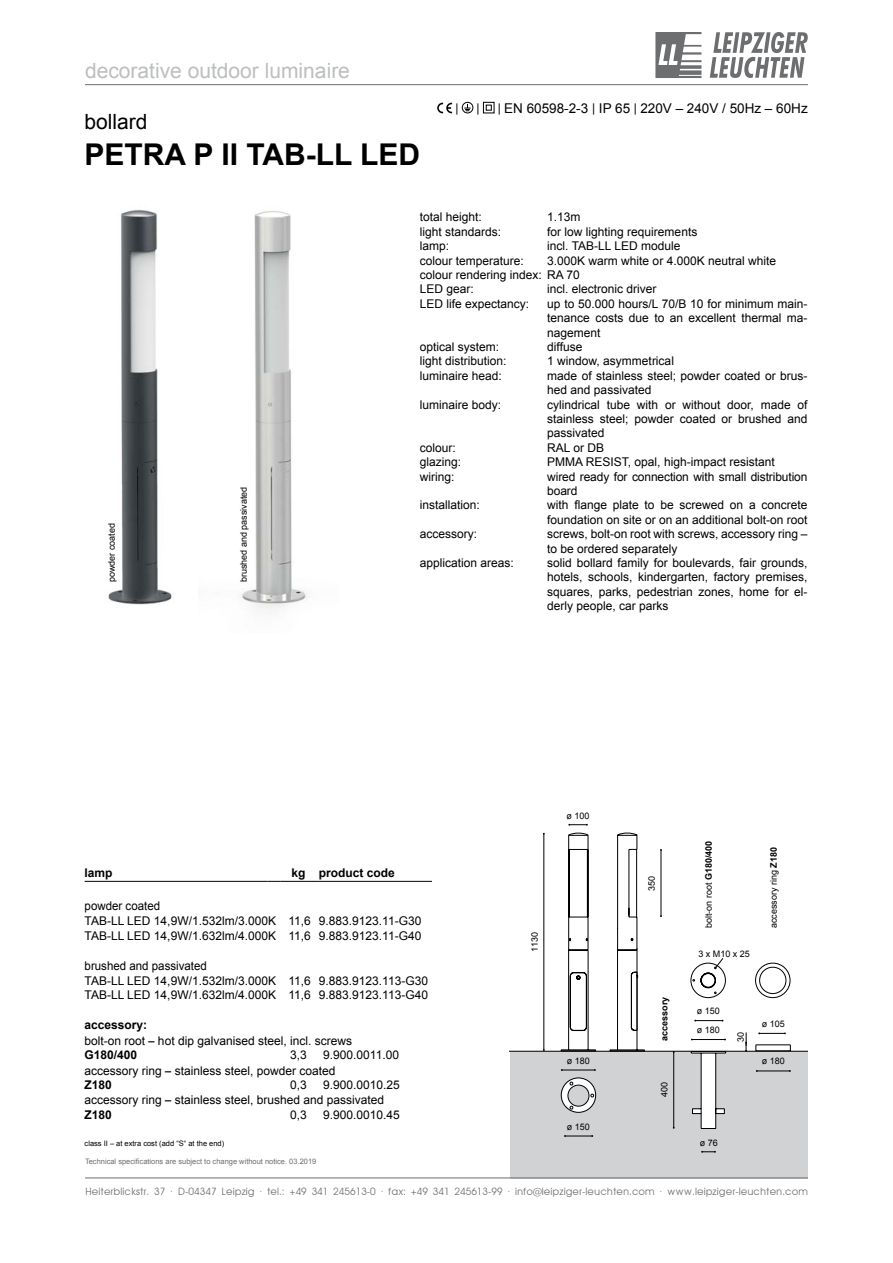
<style>
.page{position:relative;width:893px;height:1263px;background:#fff}
.page>*{position:absolute;margin:0;border:0;box-sizing:border-box;transform-origin:0 0}
.t1{font:700 30px "Arial";color:#000}
.t2{font:21px "Arial";color:#bcbebf}
.t3{font:21px "Arial";color:#000}
.t4{font:13.5px "Arial";color:#000}
.t5{font:12px/14.4px "Arial";color:#000}
.t6{font:12px/14.9px "Arial";color:#000;scale:.96 1}
.t7{font:700 12px "Arial";color:#000}
.t8{font:10.2px "Avant Garde";color:#6d6e70}
.t9{font:9px "Arial";color:#000}
.t10{font:700 9px "Arial";color:#000}
.t11{font:7.5px "Arial";color:#6d6e70}
.t12{font:7.5px "Arial";color:#000}
.s1{font-size:12px}
.s2{font-weight:700}
.s3{font-family:"Avant Garde";font-weight:600}
</style>
<div class="page">
<svg style="left:437px;top:103px;width:15px;height:10px"></svg>
<svg style="left:461px;top:102px;width:13px;height:12px"></svg>
<div style="left:483px;top:102px;width:11px;height:11px;border:1px solid #000"></div>
<svg style="left:486px;top:105px;width:6px;height:6px"></svg>
<img style="left:108px;top:210px;width:64px;height:395px">
<hr style="left:85px;top:881px;width:182px;height:1px;background:#000">
<svg style="left:267px;top:881px;width:13px;height:1px"></svg>
<hr style="left:280px;top:881px;width:39px;height:1px;background:#000">
<hr style="left:319px;top:881px;width:113px;height:1px;background:#000">
<img style="left:241px;top:211px;width:65px;height:399px">
<svg style="left:568px;top:824px;width:20px;height:2px"></svg>
<svg style="left:510px;top:832px;width:297px;height:345px"></svg>
<hr style="left:85px;top:1177px;width:723px;height:1px;background:#6d6e70">
<hr style="left:85px;top:84px;width:723px;height:1px;background:#6d6e70">
<svg style="left:655px;top:32px;width:46px;height:46px"></svg>
<svg style="left:710px;top:32px;width:98px;height:46px"></svg>
<h2 class="t2" style="left:85px;top:57px;width:266px">decorative outdoor luminaire</h2>
<h2 class="t3" style="left:85px;top:107px;width:65px">bollard</h2>
<h1 class="t1" style="left:85px;top:134px;width:337px">PETRA P II TAB-LL LED</h1>
<p class="t5" style="left:455px;top:101px;width:5px">|</p>
<p class="t5" style="left:477px;top:101px;width:5px">|</p>
<p class="t4" style="left:498px;top:100px;width:311px"><span class="s1">|</span> EN 60598-2-3 <span class="s1">|</span> IP 65 <span class="s1">|</span> 220V – 240V / 50Hz – 60Hz</p>
<p class="t9" style="left:106px;top:582px;width:61px;rotate:-90deg">powder coated</p>
<p class="t9" style="left:238px;top:582px;width:97px;rotate:-90deg">brushed and passivated</p>
<p class="t5" style="left:420px;top:210px;width:64px">total height:</p>
<p class="t5" style="left:547px;top:210px;width:35px">1.13m</p>
<p class="t5" style="left:420px;top:224px;width:83px">light standards:</p>
<p class="t5" style="left:547px;top:224px;width:152px">for low lighting requirements</p>
<p class="t5" style="left:420px;top:239px;width:31px">lamp:</p>
<p class="t5" style="left:547px;top:239px;width:135px">incl. TAB-LL LED module</p>
<p class="t5" style="left:420px;top:253px;width:106px">colour temperature:</p>
<p class="t5" style="left:420px;top:253px;width:358px;text-indent:128px">3.000K warm white or 4.000K neutral white colour rendering index: RA 70<br>LED gear:</p>
<p class="t5" style="left:547px;top:282px;width:111px">incl. electronic driver</p>
<p class="t5" style="left:420px;top:296px;width:111px">LED life expectancy:</p>
<p class="t5" style="left:547px;top:296px;width:262px;text-align:justify">up to 50.000 hours/L 70/B 10 for minimum main&shy;tenance costs due to an excellent thermal ma&shy;nagement</p>
<p class="t5" style="left:420px;top:340px;width:81px">optical system:</p>
<p class="t5" style="left:547px;top:340px;width:37px">diffuse</p>
<p class="t5" style="left:420px;top:354px;width:88px">light distribution:</p>
<p class="t5" style="left:547px;top:354px;width:128px">1 window, asymmetrical</p>
<p class="t5" style="left:420px;top:368px;width:84px">luminaire head:</p>
<p class="t5" style="left:547px;top:368px;width:262px">made of stainless steel; powder coated or brus&shy;hed and passivated</p>
<p class="t5" style="left:420px;top:397px;width:83px">luminaire body:</p>
<p class="t5" style="left:547px;top:397px;width:262px;text-align:justify">cylindrical tube with or without door, made of stainless steel; powder coated or brushed and passivated</p>
<p class="t5" style="left:420px;top:440px;width:38px">colour:</p>
<p class="t5" style="left:547px;top:440px;width:58px">RAL or DB</p>
<p class="t5" style="left:420px;top:455px;width:43px">glazing:</p>
<p class="t5" style="left:547px;top:455px;width:229px">PMMA RESIST, opal, high-impact resistant</p>
<p class="t5" style="left:420px;top:469px;width:36px">wiring:</p>
<p class="t5" style="left:547px;top:469px;width:262px">wired ready for connection with small distribution board</p>
<p class="t5" style="left:420px;top:498px;width:62px">installation:</p>
<p class="t5" style="left:547px;top:498px;width:262px">with flange plate to be screwed on a concrete foundation on site or on an additional bolt-on root</p>
<p class="t5" style="left:420px;top:527px;width:59px">accessory:</p>
<p class="t5" style="left:547px;top:527px;width:262px">screws, bolt-on root with screws, accessory ring – to be ordered separately</p>
<p class="t5" style="left:420px;top:556px;width:96px">application areas:</p>
<p class="t5" style="left:547px;top:556px;width:262px;text-align:justify">solid bollard family for boulevards, fair grounds, hotels, schools, kindergarten, factory premises, squares, parks, pedestrian zones, home for el&shy;derly people, car parks</p>
<p class="t9" style="left:567px;top:809px;width:25px">ø 100</p>
<p class="t7" style="left:85px;top:865px;width:30px">lamp</p>
<p class="t7" style="left:291px;top:865px;width:105px">kg product code</p>
<p class="t6" style="left:85px;top:899px;width:352px">powder coated<br>TAB-LL LED 14,9W/1.532lm/3.000K 11,6 9.883.9123.11-G30<br>TAB-LL LED 14,9W/1.632lm/4.000K 11,6 9.883.9123.11-G40</p>
<p class="t6" style="left:85px;top:958px;width:359px">brushed and passivated<br>TAB-LL LED 14,9W/1.532lm/3.000K 11,6 9.883.9123.113-G30<br>TAB-LL LED 14,9W/1.632lm/4.000K 11,6 9.883.9123.113-G40</p>
<p class="t5" style="left:85px;top:1017px;width:269px;line-height:15.6px"><span class="s2">accessory:<br></span>bolt-on root <span class="s3">–</span> hot dip galvanised steel, incl. screws</p>
<p class="t7" style="left:85px;top:1047px;width:54px">G180/400</p>
<p class="t5" style="left:290px;top:1048px;width:18px">3,3</p>
<p class="t5" style="left:85px;top:1047px;width:316px;line-height:15.6px;text-indent:239px">9.900.0011.00 accessory ring <span class="s3">–</span> stainless steel, powder coated</p>
<p class="t7" style="left:85px;top:1077px;width:29px">Z180</p>
<p class="t5" style="left:290px;top:1077px;width:18px">0,3</p>
<p class="t5" style="left:85px;top:1077px;width:317px;line-height:15.6px;text-indent:239px">9.900.0010.25 accessory ring <span class="s3">–</span> stainless steel, brushed and passivated</p>
<p class="t7" style="left:85px;top:1106px;width:29px">Z180</p>
<p class="t5" style="left:290px;top:1107px;width:18px">0,3</p>
<p class="t5" style="left:323px;top:1107px;width:78px">9.900.0010.45</p>
<p class="t12" style="left:85px;top:1138px;width:141px">class II – at extra cost (add “S“ at the end)</p>
<p class="t11" style="left:85px;top:1156px;width:233px">Technical specifications are subject to change without notice. 03.2019</p>
<p class="t9" style="left:529px;top:951px;width:21px;rotate:-90deg">1130</p>
<p class="t9" style="left:567px;top:1055px;width:25px">ø 180</p>
<p class="t9" style="left:567px;top:1121px;width:25px">ø 150</p>
<p class="t9" style="left:646px;top:890px;width:17px;rotate:-90deg">350</p>
<p class="t10" style="left:658px;top:1041px;width:46px;rotate:-90deg">accessory</p>
<p class="t9" style="left:658px;top:1097px;width:17px;rotate:-90deg">400</p>
<p class="t9" style="left:703px;top:928px;width:89px;rotate:-90deg">bolt-on root <span class="s2">G180/400</span></p>
<p class="t9" style="left:768px;top:928px;width:83px;rotate:-90deg">accessory ring <span class="s2">Z180</span></p>
<p class="t9" style="left:698px;top:948px;width:53px">3 x M10 x 25</p>
<p class="t9" style="left:697px;top:1005px;width:25px">ø 150</p>
<p class="t9" style="left:697px;top:1024px;width:25px">ø 180</p>
<p class="t9" style="left:735px;top:1042px;width:12px;rotate:-90deg">30</p>
<p class="t9" style="left:762px;top:1018px;width:25px">ø 105</p>
<p class="t9" style="left:762px;top:1055px;width:25px">ø 180</p>
<p class="t9" style="left:700px;top:1136px;width:20px">ø 76</p>
<p class="t8" style="left:85px;top:1185px;width:724px">Heiterblickstr. 37 · D-04347 Leipzig · tel.: +49 341 245613-0 · fax: +49 341 245613-99 · info@leipziger-leuchten.com · www.leipziger-leuchten.com</p>
</div>
